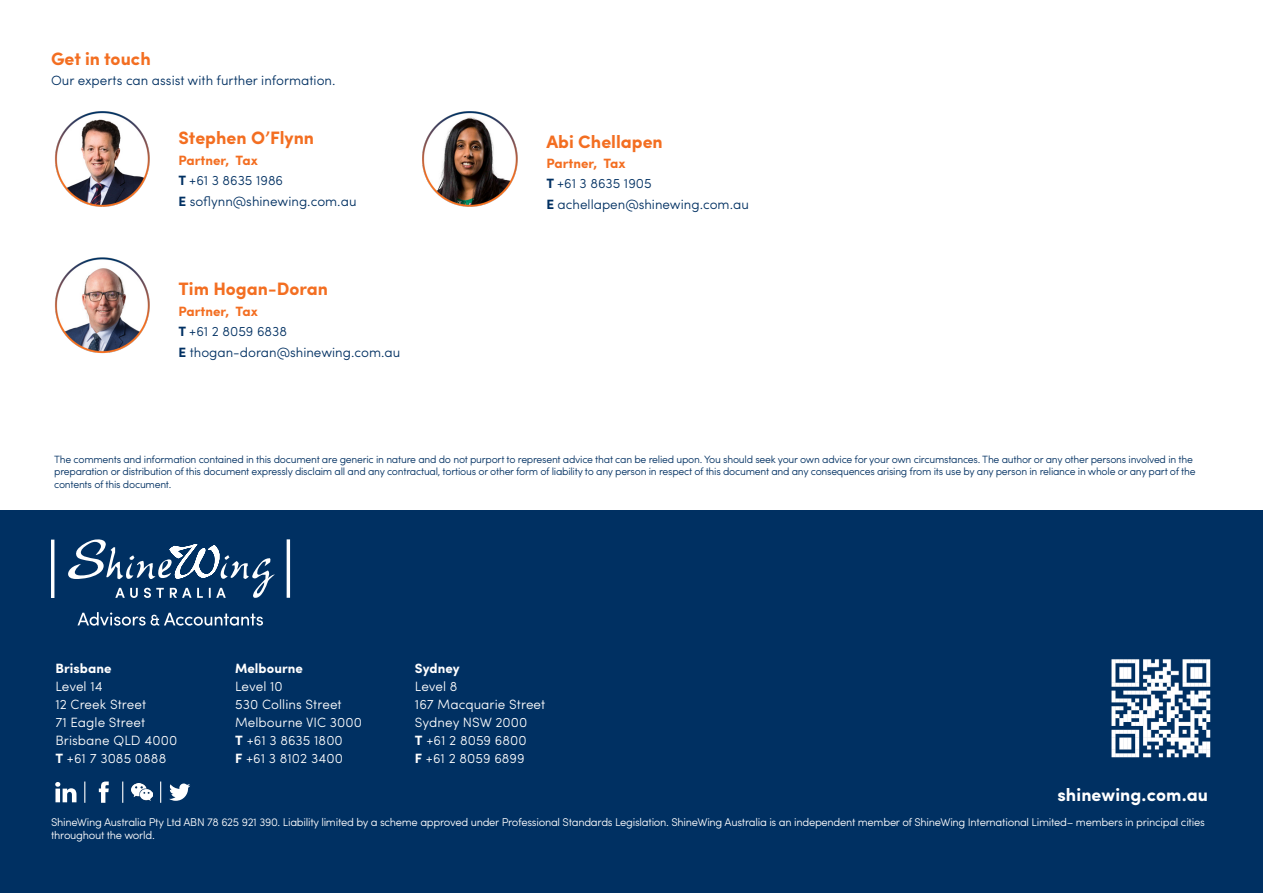
<style>
.page{position:relative;width:1263px;height:893px;background:#fff}
.page>*{position:absolute;margin:0;border:0;box-sizing:border-box;transform-origin:0 0}
.H2_-_Subheading{font:700 18px "Sofia Pro";color:#f36e21}
.Heading_1{font:700 18px "Sofia Pro";letter-spacing:.005em;color:#fff}
.Body_Text{font:300 13.5px/18px "Sofia Pro";letter-spacing:.005em;color:#fff}
.H2_-_Subheading-2{font:300 13.5px "Sofia Pro";color:#003062}
.H2_-_Subheading-3{font:700 13.5px "Sofia Pro";color:#f36e21}
.Body{font:300 11.25px/13.5px "Sofia Pro";letter-spacing:-.025em;color:#fff}
.Note{font:300 10.5px/12.6px "Sofia Pro";letter-spacing:-.025em;color:#003062}
.s1{font-weight:700}
</style>
<div class="page">
<div style="left:0;top:510px;width:1263px;height:383px;background:#003062"></div>
<img style="left:1112px;top:659px;width:99px;height:99px">
<svg style="left:84px;top:781px;width:1px;height:22px"></svg>
<svg style="left:122px;top:781px;width:1px;height:22px"></svg>
<svg style="left:160px;top:781px;width:1px;height:22px"></svg>
<svg style="left:55px;top:782px;width:21px;height:20px"></svg>
<svg style="left:99px;top:781px;width:10px;height:22px"></svg>
<img style="left:131px;top:783px;width:21px;height:18px">
<svg style="left:169px;top:783px;width:21px;height:18px"></svg>
<img style="left:55px;top:111px;width:95px;height:96px">
<svg style="left:51px;top:539px;width:239px;height:59px"></svg>
<svg style="left:77px;top:612px;width:186px;height:14px"></svg>
<img style="left:55px;top:257px;width:95px;height:97px">
<img style="left:422px;top:111px;width:96px;height:96px">
<p class="H2_-_Subheading" style="left:51px;top:44px;width:101px">Get in touch</p>
<p class="H2_-_Subheading-2" style="left:51px;top:70px;width:286px">Our experts can assist with further information.</p>
<p class="H2_-_Subheading" style="left:179px;top:124px;width:137px">Stephen O’Flynn</p>
<p class="H2_-_Subheading-3" style="left:179px;top:150px;width:81px">Partner, Tax</p>
<p class="H2_-_Subheading-2" style="left:179px;top:170px;width:106px"><span class="s1">T</span> +61 3 8635 1986</p>
<p class="H2_-_Subheading-2" style="left:179px;top:191px;width:179px"><span class="s1">E</span> soflynn@shinewing.com.au</p>
<p class="H2_-_Subheading" style="left:179px;top:275px;width:151px">Tim Hogan-Doran</p>
<p class="H2_-_Subheading-3" style="left:179px;top:301px;width:81px">Partner, Tax</p>
<p class="H2_-_Subheading-2" style="left:179px;top:321px;width:110px"><span class="s1">T</span> +61 2 8059 6838</p>
<p class="H2_-_Subheading-2" style="left:179px;top:342px;width:223px"><span class="s1">E</span> thogan-doran@shinewing.com.au</p>
<p class="H2_-_Subheading" style="left:546px;top:127px;width:118px">Abi Chellapen</p>
<p class="H2_-_Subheading-3" style="left:546px;top:153px;width:81px">Partner, Tax</p>
<p class="H2_-_Subheading-2" style="left:546px;top:174px;width:107px"><span class="s1">T</span> +61 3 8635 1905</p>
<p class="H2_-_Subheading-2" style="left:546px;top:194px;width:204px"><span class="s1">E</span> achellapen@shinewing.com.au</p>
<p class="Note" style="left:54px;top:452px;width:1143px">The comments and information contained in this document are generic in nature and do not purport to represent advice that can be relied upon. You should seek your own advice for your own circumstances. The author or any other persons involved in the preparation or distribution of this document expressly disclaim all and any contractual, tortious or other form of liability to any person in respect of this document and any consequences arising from its use by any person in reliance in whole or any part of the contents of this document.</p>
<p class="Body_Text" style="left:55px;top:658px;width:123px"><span class="s1">Brisbane<br></span>Level 14<br>12 Creek Street<br>71 Eagle Street<br>Brisbane QLD 4000<br><span class="s1">T</span> +61 7 3085 0888</p>
<p class="Body_Text" style="left:235px;top:658px;width:128px"><span class="s1">Melbourne<br></span>Level 10<br>530 Collins Street<br>Melbourne VIC 3000<br><span class="s1">T</span> +61 3 8635 1800<br><span class="s1">F</span> +61 3 8102 3400</p>
<p class="Body_Text" style="left:415px;top:658px;width:132px"><span class="s1">Sydney<br></span>Level 8<br>167 Macquarie Street<br>Sydney NSW 2000<br><span class="s1">T</span> +61 2 8059 6800<br><span class="s1">F</span> +61 2 8059 6899</p>
<p class="Heading_1" style="left:1057px;top:781px;width:152px">shinewing.com.au</p>
<p class="Body" style="left:51px;top:814px;width:1155px">ShineWing Australia Pty Ltd ABN 78 625 921 390. Liability limited by a scheme approved under Professional Standards Legislation. ShineWing Australia is an independent member of ShineWing International Limited– members in principal cities throughout the world.</p>
</div>
